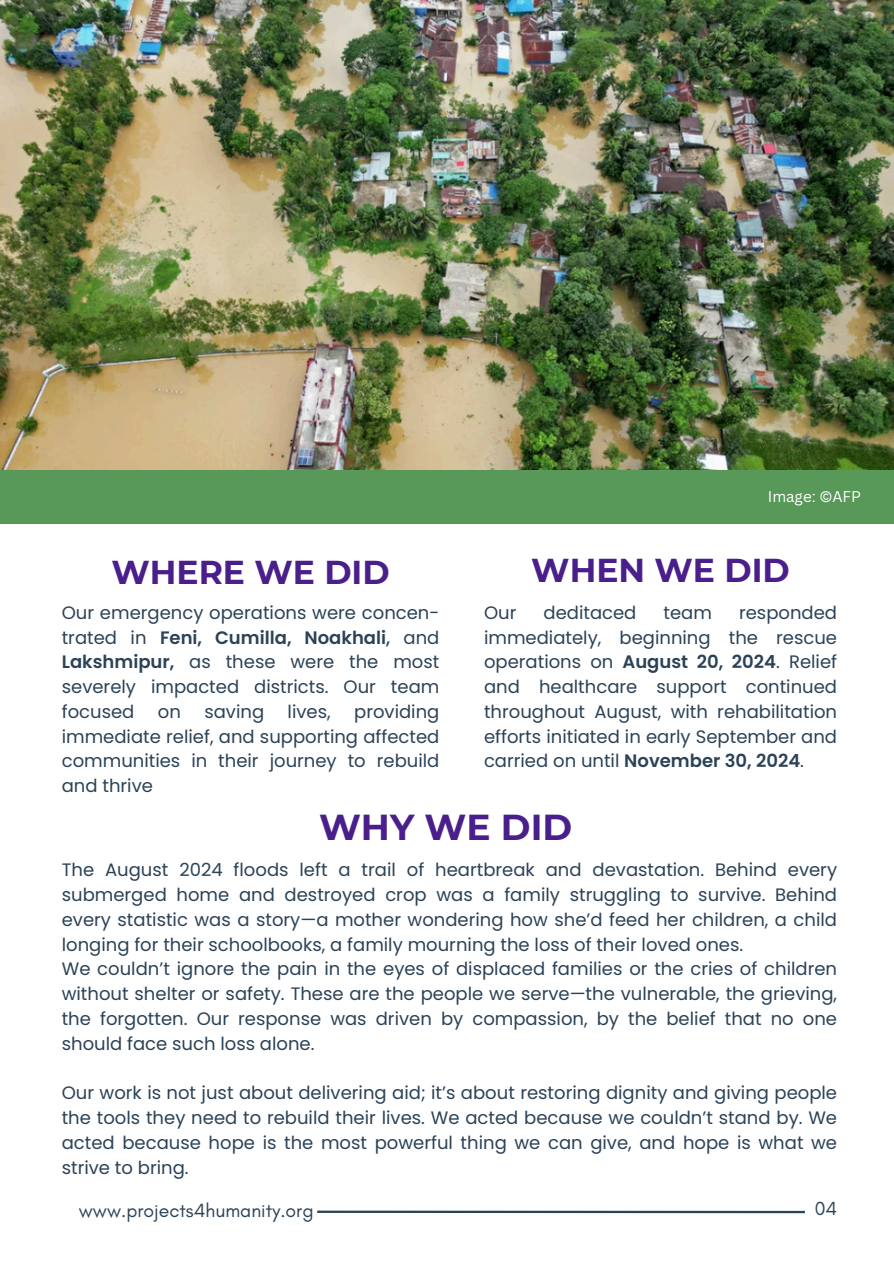
<style>
.page{position:relative;width:894px;height:1264px;background:#fff}
.page>*{position:absolute;margin:0;border:0;box-sizing:border-box;transform-origin:0 0}
.t1{font:700 36px "Montserrat";color:#4a1f8b}
.t2{font:700 33px "Montserrat";color:#4a1f8b}
.t3{font:19.5px "Glacial Indifference";color:#2b4257}
.t4{font:19.2px "Glacial Indifference";color:#2b4257}
.t5{font:18px/24.8px "Poppins";color:#2b4257;text-align:justify}
.t6{font:15.15px "Canva Sans";color:#fff}
.s1{font-weight:600}
.s2{font-weight:500}
</style>
<div class="page">
<img style="left:0;top:0;width:893px;height:470px">
<div style="left:0;top:470px;width:893px;height:53px;background:#589858"></div>
<hr style="left:317px;top:1210px;width:487px;height:3px;background:#2b4257">
<h2 class="t6" style="left:767px;top:486px;width:95px">Image: ©️AFP</h2>
<h1 class="t2" style="left:111px;top:551px;width:280px">WHERE WE DID</h1>
<h1 class="t2" style="left:531px;top:550px;width:260px">WHEN WE DID</h1>
<h2 class="t5" style="left:62px;top:600px;width:379px">Our emergency operations were concen&shy;trated in <span class="s1">Feni, Cumilla, Noakhali</span><span class="s2">,</span> and <span class="s1">Lakshmipur,</span> as these were the most severely impacted districts. Our team focused</h2>
<h2 class="t5" style="left:62px;top:699px;width:379px;text-indent:292px">providing immediate relief, and supporting affected communities in their journey to rebuild and thrive</h2>
<h2 class="t5" style="left:158px;top:699px;width:25px">on</h2>
<h2 class="t5" style="left:204px;top:699px;width:61px">saving</h2>
<h2 class="t5" style="left:287px;top:699px;width:45px">lives,</h2>
<h2 class="t5" style="left:484px;top:600px;width:34px">Our</h2>
<h2 class="t5" style="left:543px;top:600px;width:94px">deditaced</h2>
<h2 class="t5" style="left:663px;top:600px;width:50px">team</h2>
<h2 class="t5" style="left:484px;top:600px;width:354px;text-indent:255px">responded immediately, beginning the rescue operations on <span class="s1">August 20, 2024</span>. Relief and healthcare support continued throughout August, with rehabilitation efforts initiated in early September and carried on until <span class="s1">November 30, 2024</span>.</h2>
<h2 class="t1" style="left:319px;top:805px;width:254px">WHY WE DID</h2>
<h2 class="t5" style="left:62px;top:857px;width:776px;text-align:left">The August 2024 floods left a trail of heartbreak and devastation. Behind every submerged home and destroyed crop was a family struggling to survive. Behind every statistic was a story—a mother wondering how she’d feed her children, a child longing for their schoolbooks, a family mourning the loss of their loved ones.<br>We couldn’t ignore the pain in the eyes of displaced families or the cries of children without shelter or safety. These are the people we serve—the vulnerable, the grieving, the forgotten. Our response was driven by compassion, by the belief that no one should face such loss alone.</h2>
<h1 class="t5" style="left:62px;top:1080px;width:776px">Our work is not just about delivering aid; it’s about restoring dignity and giving people the tools they need to rebuild their lives. We acted because we couldn’t stand by. We acted because hope is the most powerful thing we can give, and hope is what we strive to bring.</h1>
<p class="t3" style="left:79px;top:1197px;width:236px">www.projects4humanity.org</p>
<p class="t4" style="left:814px;top:1196px;width:24px">04</p>
</div>
